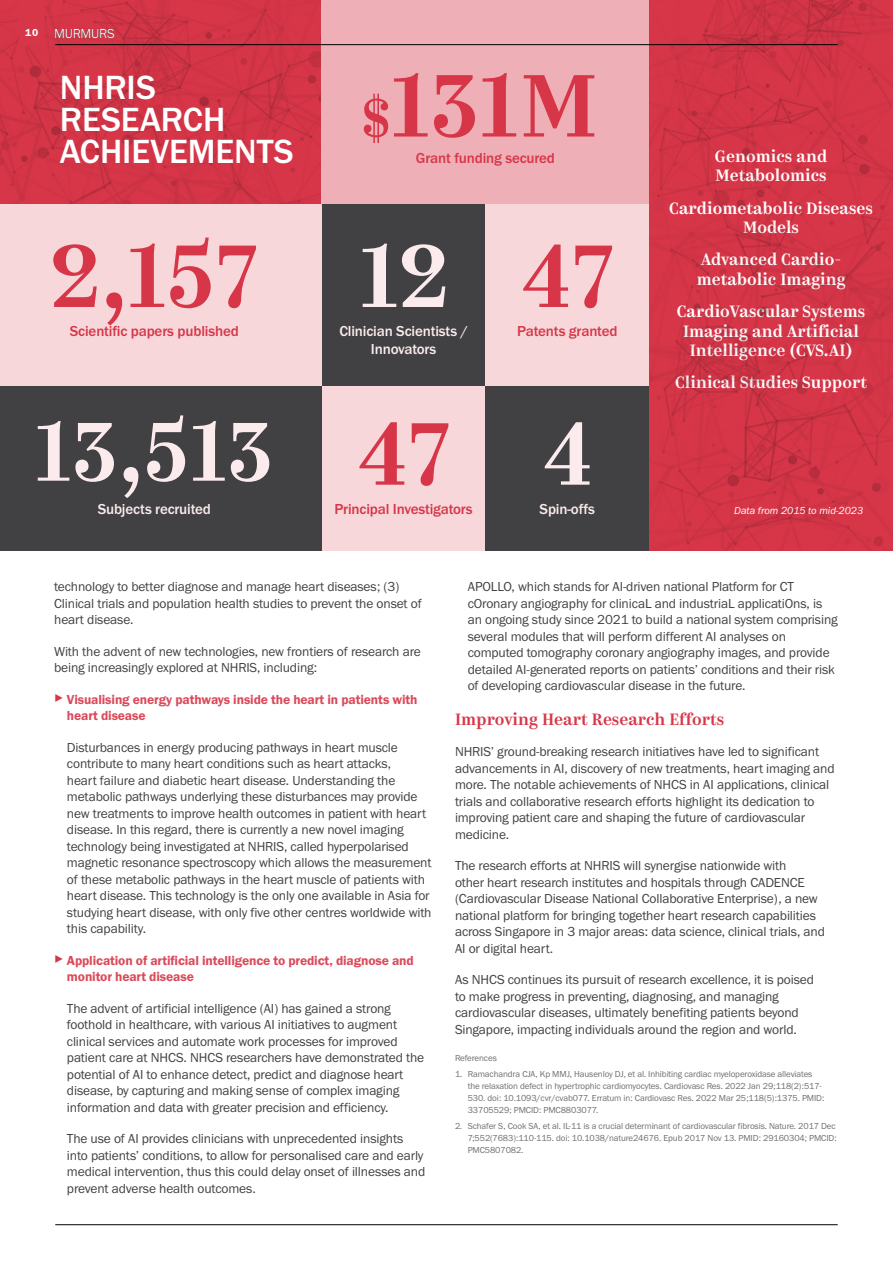
<style>
.page{position:relative;width:893px;height:1263px;background:#fff}
.page>*{position:absolute;margin:0;border:0;box-sizing:border-box;transform-origin:0 0}
.t1{font:500 88.95px "Kazimir";letter-spacing:.02em;color:#d73648}
.t2{font:500 88.95px/177.6px "Kazimir";color:#fbebed}
.t3{font:500 83.7px "Kazimir";color:#fbebed}
.t4{font:500 34.8px/32px "Franklin Gothic URW";letter-spacing:-.005em;color:#fff}
.t5{font:500 16.5px/19.5px "Kazimir";color:#fff}
.t6{font:500 16.5px "Kazimir";color:#d73648}
.t7{font:500 15px "Franklin Gothic URW";letter-spacing:-.01em;color:#d73648}
.t8{font:500 15px/18px "Franklin Gothic URW";letter-spacing:-.01em;color:#fbebed;text-align:center}
.t9{font:13.5px/16.5px "Franklin Gothic URW Boo";letter-spacing:-.01em;color:#414042}
.t10{font:13.5px/16.5px "Franklin Gothic URW Dem";letter-spacing:-.01em;color:#db4a5a}
.t11{font:13.5px "Franklin Gothic URW Boo";letter-spacing:-.025em;color:#fff}
.t12{font:10.5px "Franklin Gothic URW Boo Ita";color:#fff}
.t13{font:9px/12px "Franklin Gothic URW Boo";letter-spacing:-.01em;color:#6d6e71}
.s1{font-size:54px}
.s2{color:#d73648}
.s3{font-size:18px;color:#d73648}
</style>
<div class="page">
<img style="left:649px;top:0;width:244px;height:551px">
<img style="left:0;top:0;width:322px;height:204px">
<div style="left:0;top:204px;width:322px;height:182px;background:#f7d7da"></div>
<div style="left:0;top:386px;width:322px;height:165px;background:#414042"></div>
<div style="left:322px;top:0;width:327px;height:204px;background:#efafb6"></div>
<div style="left:322px;top:204px;width:163px;height:182px;background:#414042"></div>
<div style="left:322px;top:386px;width:163px;height:165px;background:#f7d7da"></div>
<div style="left:485px;top:204px;width:164px;height:182px;background:#f7d7da"></div>
<div style="left:485px;top:386px;width:164px;height:165px;background:#414042"></div>
<svg style="left:19px;top:0;width:26px;height:51px"></svg>
<hr style="left:55px;top:44px;width:783px;height:1px;background:#000">
<hr style="left:55px;top:1224px;width:783px;height:1px;background:#000">
<p class="t11" style="left:25px;top:25px;width:91px"><sup>10</sup> MURMURS</p>
<h3 class="t4" style="left:60px;top:71px;width:235px">NHRIS<br>RESEARCH<br>ACHIEVEMENTS</h3>
<h1 class="t1" style="left:51px;top:221px;width:208px">2,157</h1>
<p class="t7" style="left:70px;top:322px;width:171px">Scientific papers published</p>
<h2 class="t3" style="left:36px;top:400px;width:239px">13,513</h2>
<p class="t8" style="left:98px;top:500px;width:115px">Subjects recruited</p>
<h1 class="t1" style="left:362px;top:50px;width:237px"><span class="s1">$</span>131M</h1>
<p class="t7" style="left:416px;top:148px;width:141px">Grant funding secured</p>
<h1 class="t2" style="left:358px;top:191px;width:236px">12<br><span class="s2">47</span> 4</h1>
<h1 class="t1" style="left:522px;top:221px;width:94px">47</h1>
<p class="t8" style="left:339px;top:322px;width:130px">Clinician Scientists /<br>Innovators</p>
<p class="t7" style="left:517px;top:322px;width:102px">Patents granted</p>
<p class="t7" style="left:334px;top:500px;width:140px">Principal Investigators</p>
<p class="t8" style="left:540px;top:500px;width:57px">Spin-offs</p>
<p class="t5" style="left:715px;top:147px;width:114px">Genomics and<br>Metabolomics</p>
<p class="t5" style="left:669px;top:199px;width:205px;text-align:center">Cardiometabolic Diseases<br>Models</p>
<p class="t5" style="left:697px;top:251px;width:150px">Advanced Cardio&shy;metabolic Imaging</p>
<p class="t5" style="left:677px;top:302px;width:190px;text-align:center">CardioVascular Systems<br>Imaging and Artificial<br>Intelligence (CVS.AI)</p>
<p class="t5" style="left:675px;top:374px;width:194px">Clinical Studies Support</p>
<p class="t12" style="left:734px;top:504px;width:131px">Data from 2015 to mid-2023</p>
<p class="t9" style="left:54px;top:578px;width:369px">technology to better diagnose and manage heart diseases; (3)<br>Clinical trials and population health studies to prevent the onset of heart disease.</p>
<p class="t9" style="left:54px;top:643px;width:368px">With the advent of new technologies, new frontiers of research are being increasingly explored at NHRIS, including:</p>
<p class="t10" style="left:67px;top:691px;width:352px;text-indent:-13px"><span class="s3">▸</span> Visualising energy pathways inside the heart in patients with heart disease</p>
<p class="t9" style="left:67px;top:739px;width:366px">Disturbances in energy producing pathways in heart muscle contribute to many heart conditions such as heart attacks,<br>heart failure and diabetic heart disease. Understanding the metabolic pathways underlying these disturbances may provide new treatments to improve health outcomes in patient with heart disease. In this regard, there is currently a new novel imaging technology being investigated at NHRIS, called hyperpolarised magnetic resonance spectroscopy which allows the measurement of these metabolic pathways in the heart muscle of patients with heart disease. This technology is the only one available in Asia for studying heart disease, with only five other centres worldwide with this capability.</p>
<p class="t10" style="left:67px;top:952px;width:348px;text-indent:-13px"><span class="s3">▸</span> Application of artificial intelligence to predict, diagnose and monitor heart disease</p>
<p class="t9" style="left:67px;top:1000px;width:359px">The advent of artificial intelligence (AI) has gained a strong foothold in healthcare, with various AI initiatives to augment clinical services and automate work processes for improved patient care at NHCS. NHCS researchers have demonstrated the potential of AI to enhance detect, predict and diagnose heart disease, by capturing and making sense of complex imaging information and data with greater precision and efficiency.</p>
<p class="t9" style="left:67px;top:1130px;width:360px">The use of AI provides clinicians with unprecedented insights into patients’ conditions, to allow for personalised care and early medical intervention, thus this could delay onset of illnesses and prevent adverse health outcomes.</p>
<p class="t9" style="left:468px;top:578px;width:371px">APOLLO, which stands for AI-driven national Platform for CT cOronary angiography for clinicaL and industriaL applicatiOns, is an ongoing study since 2021 to build a national system comprising several modules that will perform different AI analyses on computed tomography coronary angiography images, and provide detailed AI-generated reports on patients’ conditions and their risk of developing cardiovascular disease in the future.</p>
<p class="t6" style="left:455px;top:709px;width:271px">Improving Heart Research Efforts</p>
<p class="t9" style="left:455px;top:743px;width:381px">NHRIS’ ground-breaking research initiatives have led to significant advancements in AI, discovery of new treatments, heart imaging and more. The notable achievements of NHCS in AI applications, clinical trials and collaborative research efforts highlight its dedication to improving patient care and shaping the future of cardiovascular medicine.</p>
<p class="t9" style="left:455px;top:857px;width:372px">The research efforts at NHRIS will synergise nationwide with<br>other heart research institutes and hospitals through CADENCE (Cardiovascular Disease National Collaborative Enterprise), a new national platform for bringing together heart research capabilities across Singapore in 3 major areas: data science, clinical trials, and AI or digital heart.</p>
<p class="t9" style="left:455px;top:971px;width:360px">As NHCS continues its pursuit of research excellence, it is poised to make progress in preventing, diagnosing, and managing cardiovascular diseases, ultimately benefiting patients beyond Singapore, impacting individuals around the region and world.</p>
<p class="t13" style="left:455px;top:1051px;width:43px">References</p>
<p class="t13" style="left:468px;top:1068px;width:358px;text-indent:-13px">1. Ramachandra CJA, Kp MMJ, Hausenloy DJ, et al. Inhibiting cardiac myeloperoxidase alleviates the relaxation defect in hypertrophic cardiomyocytes. Cardiovasc Res. 2022 Jan 29;118(2):517- 530. doi: 10.1093/cvr/cvab077. Erratum in: Cardiovasc Res. 2022 Mar 25;118(5):1375. PMID:<br>33705529; PMCID: PMC8803077.</p>
<p class="t13" style="left:468px;top:1120px;width:371px;text-indent:-13px">2. Schafer S, Cook SA, et al. IL-11 is a crucial determinant of cardiovascular fibrosis. Nature. 2017 Dec<br>7;552(7683):110-115. doi: 10.1038/nature24676. Epub 2017 Nov 13. PMID: 29160304; PMCID:<br>PMC5807082.</p>
</div>
